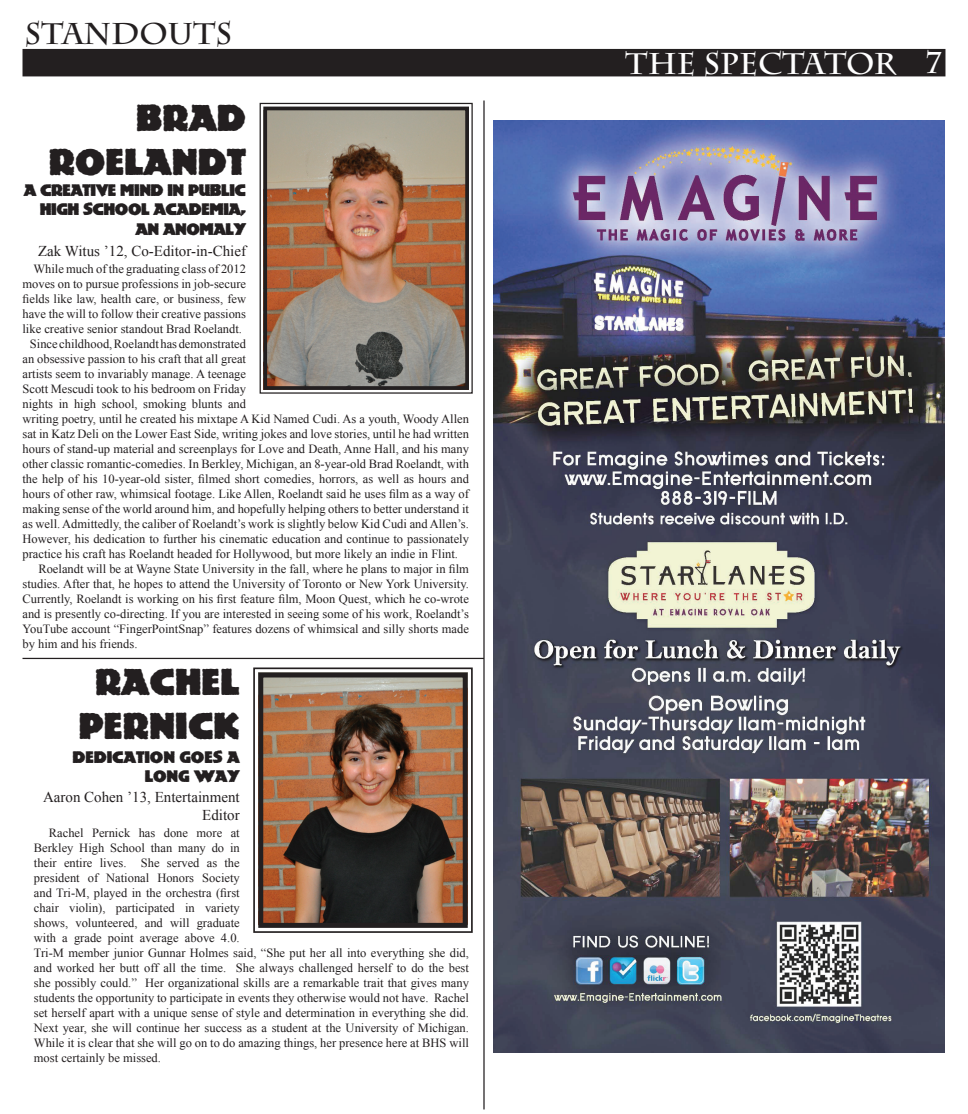
<style>
.page{position:relative;width:968px;height:1114px;background:#fff}
.page>*{position:absolute;margin:0;border:0;box-sizing:border-box;transform-origin:0 0}
.t1{font:36.25px/43.5px "AHJ Publicity";color:#231f20;text-align:right}
.t2{font:700 30px "Charlemagne Std";letter-spacing:-.005em;color:#fff}
.t3{font:700 30px "Charlemagne Std";color:#231f20}
.t4{font:16.25px/19.5px "AHJ Publicity";letter-spacing:-.03em;color:#231f20;text-align:right}
.t5{font:16.25px/19.5px "AHJ Publicity";letter-spacing:-.01em;color:#231f20;text-align:right}
.t6{font:15px/18px "Times New Roman";color:#231f20;text-align:right}
.t7{font:12.5px/15px "Times New Roman";color:#231f20}
</style>
<div class="page">
<div style="left:22px;top:49px;width:923px;height:27px;background:#231f20"></div>
<hr style="left:22px;top:658px;width:462px;height:1px;background:#231f20">
<img style="left:493px;top:120px;width:451px;height:933px">
<svg style="left:259px;top:102px;width:214px;height:292px;background:#a68873"></svg>
<div style="left:263px;top:107px;width:206px;height:283px;border:4px solid #231f20"></div>
<img style="left:253px;top:667px;width:220px;height:266px">
<div style="left:258px;top:672px;width:210px;height:256px;border:5px solid #231f20"></div>
<hr style="left:483px;top:100px;width:1px;height:1009px;background:#231f20">
<p class="t3" style="left:25px;top:16px;width:209px">STANDOUTS</p>
<p class="t1" style="left:49px;top:97px;width:199px">BRAD<br>ROELANDT</p>
<p class="t4" style="left:24px;top:180px;width:224px">A CREATIVE MIND IN PUBLIC<br>HIGH SCHOOL ACADEMIA,<br>AN ANOMALY</p>
<p class="t6" style="left:38px;top:242px;width:209px">Zak Witus ’12, Co-Editor-in-Chief</p>
<p class="t7" style="left:33px;top:261px;width:214px">While much of the graduating class of 2012</p>
<p class="t7" style="left:22px;top:276px;width:225px">moves on to pursue professions in job-secure</p>
<p class="t7" style="left:22px;top:291px;width:225px">fields like law, health care, or business, few</p>
<p class="t7" style="left:22px;top:306px;width:225px">have the will to follow their creative passions</p>
<p class="t7" style="left:22px;top:321px;width:221px">like creative senior standout Brad Roelandt.</p>
<p class="t7" style="left:30px;top:336px;width:218px">Since childhood, Roelandt has demonstrated</p>
<p class="t7" style="left:22px;top:351px;width:225px">an obsessive passion to his craft that all great</p>
<p class="t7" style="left:22px;top:366px;width:225px">artists seem to invariably manage. A teenage</p>
<p class="t7" style="left:22px;top:381px;width:225px">Scott Mescudi took to his bedroom on Friday</p>
<p class="t7" style="left:22px;top:396px;width:225px">nights in high school, smoking blunts and</p>
<p class="t7" style="left:22px;top:411px;width:448px">writing poetry, until he created his mixtape A Kid Named Cudi. As a youth, Woody Allen</p>
<p class="t7" style="left:22px;top:426px;width:448px">sat in Katz Deli on the Lower East Side, writing jokes and love stories, until he had written</p>
<p class="t7" style="left:22px;top:441px;width:448px">hours of stand-up material and screenplays for Love and Death, Anne Hall, and his many</p>
<p class="t7" style="left:22px;top:456px;width:448px">other classic romantic-comedies. In Berkley, Michigan, an 8-year-old Brad Roelandt, with</p>
<p class="t7" style="left:22px;top:471px;width:448px">the help of his 10-year-old sister, filmed short comedies, horrors, as well as hours and</p>
<p class="t7" style="left:22px;top:486px;width:448px">hours of other raw, whimsical footage. Like Allen, Roelandt said he uses film as a way of</p>
<p class="t7" style="left:22px;top:501px;width:448px">making sense of the world around him, and hopefully helping others to better understand it</p>
<p class="t7" style="left:22px;top:516px;width:448px">as well. Admittedly, the caliber of Roelandt’s work is slightly below Kid Cudi and Allen’s.</p>
<p class="t7" style="left:22px;top:531px;width:448px">However, his dedication to further his cinematic education and continue to passionately</p>
<p class="t7" style="left:22px;top:546px;width:437px">practice his craft has Roelandt headed for Hollywood, but more likely an indie in Flint.</p>
<p class="t7" style="left:38px;top:561px;width:432px">Roelandt will be at Wayne State University in the fall, where he plans to major in film</p>
<p class="t7" style="left:22px;top:576px;width:448px">studies. After that, he hopes to attend the University of Toronto or New York University.</p>
<p class="t7" style="left:22px;top:591px;width:448px">Currently, Roelandt is working on his first feature film, Moon Quest, which he co-wrote</p>
<p class="t7" style="left:22px;top:606px;width:448px">and is presently co-directing. If you are interested in seeing some of his work, Roelandt’s</p>
<p class="t7" style="left:22px;top:621px;width:448px">YouTube account “FingerPointSnap” features dozens of whimsical and silly shorts made</p>
<p class="t7" style="left:22px;top:636px;width:116px">by him and his friends.</p>
<p class="t1" style="left:79px;top:661px;width:162px;text-align:center">RACHEL<br>PERNICK</p>
<p class="t5" style="left:72px;top:747px;width:169px">DEDICATION GOES A<br>LONG WAY</p>
<p class="t6" style="left:43px;top:787px;width:198px">Aaron Cohen ’13, Entertainment<br>Editor</p>
<p class="t7" style="left:34px;top:825px;width:436px;text-indent:15px">Rachel Pernick has done more at<br>Berkley High School than many do in<br>their entire lives. She served as the<br>president of National Honors Society<br>and Tri-M, played in the orchestra (first<br>chair violin), participated in variety<br>shows, volunteered, and will graduate<br>with a grade point average above 4.0.<br>Tri-M member junior Gunnar Holmes said, “She put her all into everything she did, and worked her butt off all the time. She always challenged herself to do the best she possibly could.” Her organizational skills are a remarkable trait that gives many students the opportunity to participate in events they otherwise would not have. Rachel set herself apart with a unique sense of style and determination in everything she did.<br>Next year, she will continue her success as a student at the University of Michigan.<br>While it is clear that she will go on to do amazing things, her presence here at BHS will most certainly be missed.</p>
<p class="t2" style="left:625px;top:46px;width:318px">THE SPECTATOR 7</p>
</div>
